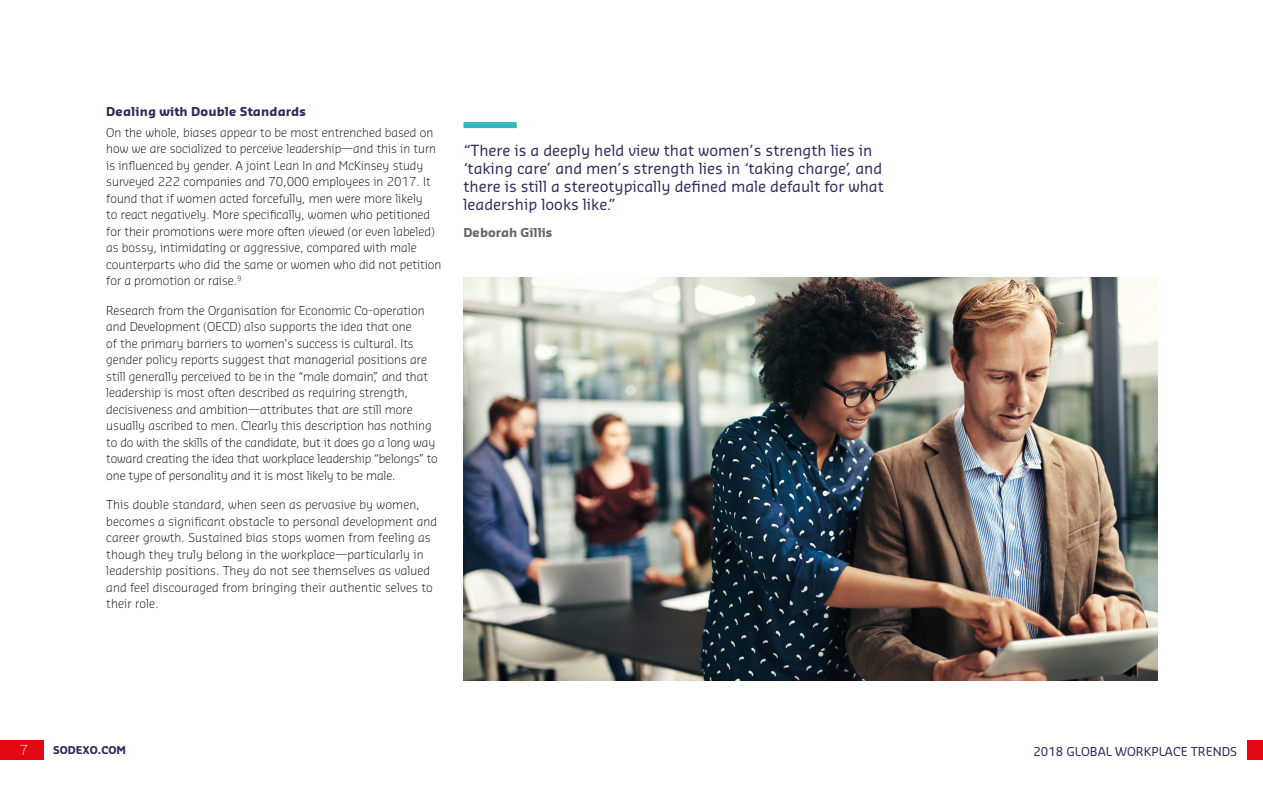
<style>
.page{position:relative;width:1263px;height:787px;background:#fff}
.page>*{position:absolute;margin:0;border:0;box-sizing:border-box;transform-origin:0 0}
.t1{font:15px/18px "Sansa Pro";color:#32285b}
.t2{font:300 13.5px "Sansa Pro";color:#fff}
.t3{font:300 12px/16.5px "Sansa Pro";color:#000}
.t4{font:700 12px "Sansa Pro";letter-spacing:.01em;color:#32285b}
.t5{font:12px "Sansa Pro";color:#32285b}
.t6{font:700 12px "Sansa Pro";color:#65696b}
.t7{font:700 10.5px "Sansa Pro";color:#32285b}
</style>
<div class="page">
<img style="left:463px;top:278px;width:694px;height:402px">
<div style="left:463px;top:122px;width:54px;height:6px;background:#31b7bc"></div>
<div style="left:0;top:740px;width:43px;height:20px;background:#e30613"></div>
<div style="left:1247px;top:740px;width:16px;height:20px;background:#e30613"></div>
<p class="t4" style="left:106px;top:104px;width:201px">Dealing with Double Standards</p>
<p class="t3" style="left:106px;top:124px;width:337px">On the whole, biases appear to be most entrenched based on how we are socialized to perceive leadership—and this in turn is influenced by gender. A joint Lean In and McKinsey study surveyed 222 companies and 70,000 employees in 2017. It found that if women acted forcefully, men were more likely<br>to react negatively. More specifically, women who petitioned for their promotions were more often viewed (or even labeled) as bossy, intimidating or aggressive, compared with male counterparts who did the same or women who did not petition for a promotion or raise.<sup>9</sup></p>
<p class="t3" style="left:106px;top:301px;width:333px">Research from the Organisation for Economic Co-operation and Development (OECD) also supports the idea that one<br>of the primary barriers to women’s success is cultural. Its gender policy reports suggest that managerial positions are still generally perceived to be in the “male domain,” and that leadership is most often described as requiring strength, decisiveness and ambition—attributes that are still more usually ascribed to men. Clearly this description has nothing to do with the skills of the candidate, but it does go a long way toward creating the idea that workplace leadership “belongs” to one type of personality and it is most likely to be male.</p>
<p class="t3" style="left:106px;top:496px;width:332px">This double standard, when seen as pervasive by women, becomes a significant obstacle to personal development and career growth. Sustained bias stops women from feeling as though they truly belong in the workplace—particularly in leadership positions. They do not see themselves as valued and feel discouraged from bringing their authentic selves to their role.</p>
<p class="t1" style="left:463px;top:140px;width:422px">“There is a deeply held view that women’s strength lies in ‘taking care’ and men’s strength lies in ‘taking charge’, and there is still a stereotypically defined male default for what leadership looks like.”</p>
<p class="t6" style="left:463px;top:224px;width:90px">Deborah Gillis</p>
<p class="t2" style="left:20px;top:741px;width:10px">7</p>
<p class="t7" style="left:53px;top:743px;width:74px">SODEXO.COM</p>
<p class="t5" style="left:1033px;top:743px;width:205px">2018 GLOBAL WORKPLACE TRENDS</p>
</div>
